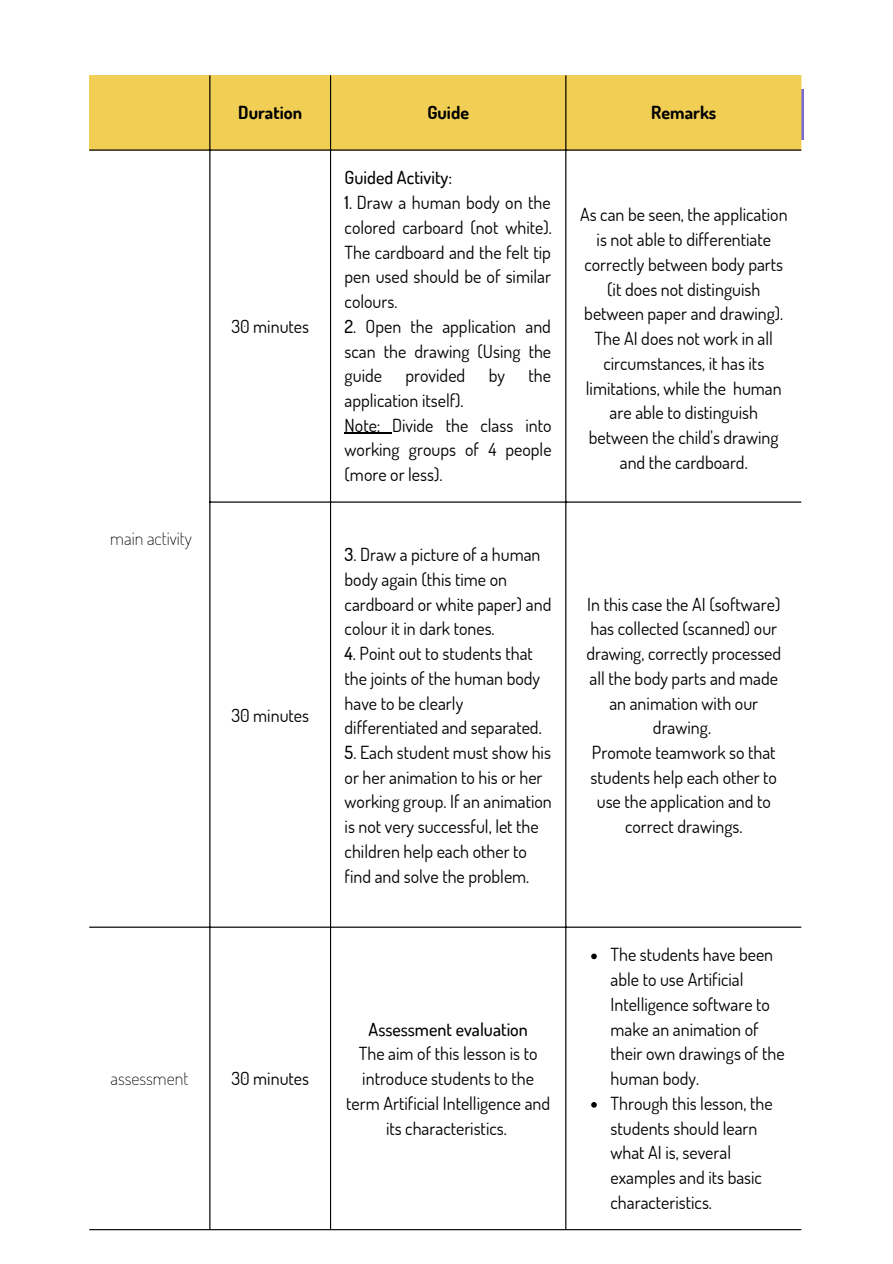
<style>
.page{position:relative;width:893px;height:1264px;background:#fff}
.page>*{position:absolute;margin:0;border:0;box-sizing:border-box;transform-origin:0 0}
.t1{font:18px/24.8px "Dosis";color:#000}
.t2{font:500 18px "Dosis";color:#000}
.t3{font:200 18px "Dosis";color:#000}
.t4{font:700 18px "Dosis";color:#000}
.s1{font-weight:500}
</style>
<div class="page">
<div style="left:89px;top:75px;width:712px;height:74px;background:#f1ce54"></div>
<hr style="left:344px;top:433px;width:48px;height:1px;background:#000">
<svg style="left:591px;top:953px;width:5px;height:6px"></svg>
<svg style="left:591px;top:1102px;width:5px;height:5px"></svg>
<hr style="left:209px;top:75px;width:1px;height:1154px;background:#000">
<hr style="left:330px;top:75px;width:1px;height:1154px;background:#000">
<hr style="left:565px;top:75px;width:1px;height:1154px;background:#000">
<hr style="left:89px;top:149px;width:712px;height:2px;background:#000">
<hr style="left:209px;top:501px;width:592px;height:1px;background:#000">
<hr style="left:89px;top:926px;width:712px;height:1px;background:#000">
<hr style="left:89px;top:1229px;width:712px;height:1px;background:#000">
<p class="t4" style="left:238px;top:101px;width:65px">Duration</p>
<p class="t4" style="left:427px;top:101px;width:43px">Guide</p>
<p class="t4" style="left:651px;top:101px;width:66px">Remarks</p>
<p class="t1" style="left:231px;top:313px;width:79px">30 minutes</p>
<p class="t3" style="left:110px;top:527px;width:83px">main activity</p>
<p class="t1" style="left:231px;top:702px;width:79px">30 minutes</p>
<p class="t3" style="left:110px;top:1066px;width:79px">assessment</p>
<p class="t1" style="left:231px;top:1065px;width:79px">30 minutes</p>
<p class="t2" style="left:344px;top:166px;width:109px">Guided Activity:</p>
<p class="t1" style="left:344px;top:189px;width:209px;text-align:justify"><span class="s1">1</span>. Draw a human body on the colored carboard (not white).<br>The cardboard and the felt tip pen used should be of similar colours.</p>
<p class="t1" style="left:344px;top:313px;width:208px;text-align:justify"><span class="s1">2</span>. Open the application and scan the drawing (Using the guide</p>
<p class="t1" style="left:405px;top:363px;width:61px">provided</p>
<p class="t1" style="left:488px;top:363px;width:18px">by</p>
<p class="t1" style="left:528px;top:363px;width:24px">the</p>
<p class="t1" style="left:344px;top:387px;width:208px">application itself).<br>Note: Divide the class into working groups of 4 people (more or less).</p>
<p class="t1" style="left:344px;top:541px;width:208px"><span class="s1">3</span>. Draw a picture of a human body again (this time on cardboard or white paper) and colour it in dark tones.</p>
<p class="t1" style="left:344px;top:640px;width:199px"><span class="s1">4</span>. Point out to students that the joints of the human body have to be clearly differentiated and separated.</p>
<p class="t1" style="left:344px;top:739px;width:209px"><span class="s1">5</span>. Each student must show his or her animation to his or her working group. If an animation is not very successful, let the children help each other to find and solve the problem.</p>
<p class="t2" style="left:368px;top:1017px;width:161px">Assessment evaluation</p>
<p class="t1" style="left:346px;top:1040px;width:205px;text-align:center">The aim of this lesson is to introduce students to the term Artificial Intelligence and its characteristics.</p>
<p class="t1" style="left:580px;top:202px;width:209px;text-align:center">As can be seen, the application is not able to differentiate correctly between body parts (it does not distinguish between paper and drawing).<br>The AI does not work in all circumstances, it has its limitations, while the human are able to distinguish between the child's drawing and the cardboard.</p>
<p class="t1" style="left:586px;top:591px;width:196px;text-align:center">In this case the AI (software) has collected (scanned) our drawing, correctly processed all the body parts and made an animation with our drawing.<br>Promote teamwork so that students help each other to use the application and to correct drawings.</p>
<p class="t1" style="left:610px;top:942px;width:175px">The students have been able to use Artificial<br>Intelligence software to make an animation of their own drawings of the human body.<br>Through this lesson, the students should learn what AI is, several examples and its basic characteristics.</p>
</div>
